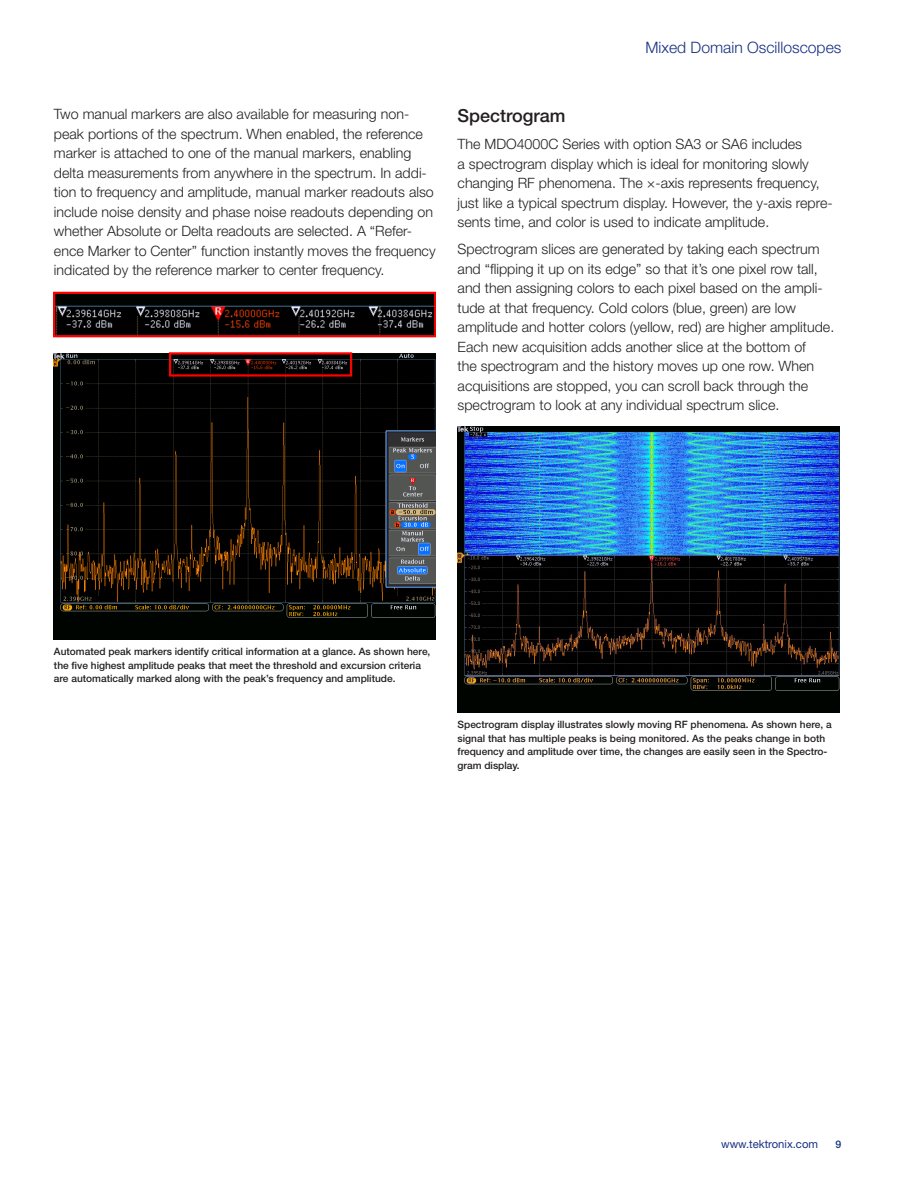
<style>
.page{position:relative;width:918px;height:1188px;background:#fff}
.page>*{position:absolute;margin:0;border:0;box-sizing:border-box;transform-origin:0 0}
.Heading_2{font:500 18px "Helvetica Neue";color:#231f20}
.t1{font:300 15.75px "Helvetica Neue";color:#183181}
.Body_Copy{font:300 14.25px/19.5px "Helvetica Neue";color:#231f20}
.t2{font:11.25px "Helvetica Neue";color:#183181}
.t3{font:500 10.5px "Helvetica Neue";color:#183181}
.t4{font:500 10.2px/13.5px "Helvetica Neue";color:#231f20}
</style>
<div class="page">
<img style="left:54px;top:292px;width:382px;height:348px">
<img style="left:458px;top:426px;width:381px;height:287px">
<p class="Body_Copy" style="left:54px;top:104px;width:383px">Two manual markers are also available for measuring non&shy;peak portions of the spectrum. When enabled, the reference marker is attached to one of the manual markers, enabling delta measurements from anywhere in the spectrum. In addi&shy;tion to frequency and amplitude, manual marker readouts also include noise density and phase noise readouts depending on whether Absolute or Delta readouts are selected. A “Refer&shy;ence Marker to Center” function instantly moves the frequency indicated by the reference marker to center frequency.</p>
<p class="t1" style="left:645px;top:37px;width:198px">Mixed Domain Oscilloscopes</p>
<p class="Heading_2" style="left:458px;top:105px;width:110px">Spectrogram</p>
<p class="Body_Copy" style="left:458px;top:134px;width:377px">The MDO4000C Series with option SA3 or SA6 includes<br>a spectrogram display which is ideal for monitoring slowly changing RF phenomena. The ×-axis represents frequency, just like a typical spectrum display. However, the y-axis repre&shy;sents time, and color is used to indicate amplitude.</p>
<p class="Body_Copy" style="left:458px;top:239px;width:378px">Spectrogram slices are generated by taking each spectrum and “flipping it up on its edge” so that it’s one pixel row tall, and then assigning colors to each pixel based on the ampli&shy;tude at that frequency. Cold colors (blue, green) are low amplitude and hotter colors (yellow, red) are higher amplitude.<br>Each new acquisition adds another slice at the bottom of<br>the spectrogram and the history moves up one row. When acquisitions are stopped, you can scroll back through the spectrogram to look at any individual spectrum slice.</p>
<p class="t4" style="left:54px;top:645px;width:378px">Automated peak markers identify critical information at a glance. As shown here, the five highest amplitude peaks that meet the threshold and excursion criteria are automatically marked along with the peak’s frequency and amplitude.</p>
<p class="t4" style="left:458px;top:718px;width:376px">Spectrogram display illustrates slowly moving RF phenomena. As shown here, a signal that has multiple peaks is being monitored. As the peaks change in both frequency and amplitude over time, the changes are easily seen in the Spectro&shy;gram display.</p>
<p class="t2" style="left:721px;top:1138px;width:98px">www.tektronix.com</p>
<p class="t3" style="left:836px;top:1138px;width:7px">9</p>
</div>
